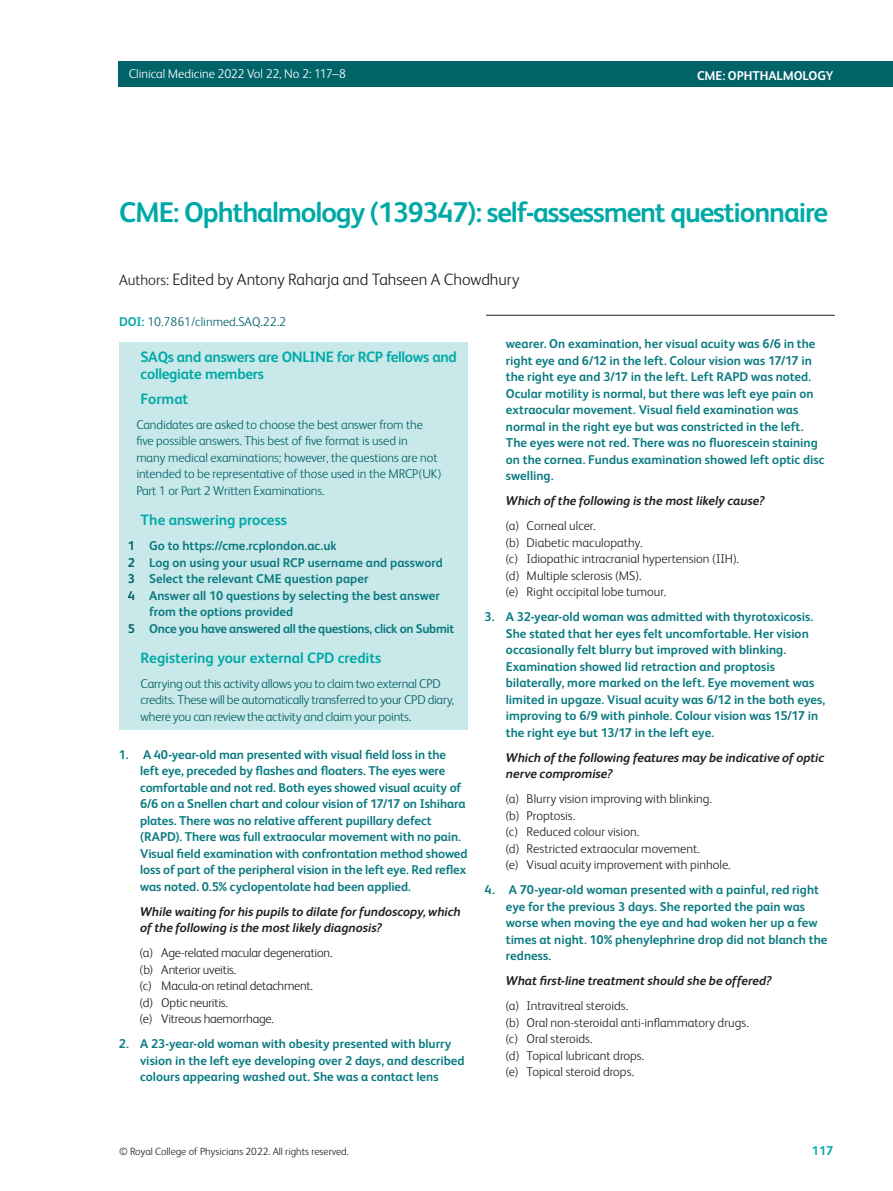
<style>
.page{position:relative;width:893px;height:1191px;background:#fff}
.page>*{position:absolute;margin:0;border:0;box-sizing:border-box;transform-origin:0 0}
.t1{font:700 28.5px "FS Albert";letter-spacing:-.04em;color:#00a9a7}
.front_article-meta_C{font:300 16.5px "FS Albert";letter-spacing:-.005em;color:#231f20}
.SAQs_box_head{font:700 15px "FS Albert";letter-spacing:-.005em;color:#00a9a7}
.article-meta_permiss{font:700 15px/16.5px "FS Albert";letter-spacing:-.02em;color:#00a9a7}
.SAQs_number_list{font:700 12.75px/16.5px "FS Albert";color:#0a7b81}
.SAQs_alpha_text{font:300 12.75px "FS Albert";letter-spacing:-.005em;color:#231f20}
.body_sec_P_noIndent{font:700 12.75px/16.5px "FS Albert";letter-spacing:-.01em;color:#0a7b81}
.article-meta_kwd-gro{font:300 12.75px/16.5px "FS Albert";letter-spacing:-.01em;color:#006368}
.SAQs_bold_text{font:italic 700 12.75px/16.5px "FS Albert";color:#231f20}
.SAQs_box_number{font:700 12.75px/16.5px "FS Albert";color:#0a7b81}
.SAQs_box_text{font:300 12.75px/16.5px "FS Albert";letter-spacing:-.02em;color:#005e63}
.SAQs_box_number-2{font:700 12.75px "FS Albert";letter-spacing:-.02em;color:#0a7b81}
.t2{font:300 12.75px "FS Albert";letter-spacing:-.005em;color:#fff}
.SAQs_alpha_text-2{font:300 12.75px "FS Albert";letter-spacing:-.025em;color:#231f20}
.t3{font:700 12.75px "FS Albert";letter-spacing:-.005em;color:#fff}
.t4{font:700 12.75px "FS Albert";color:#00a9a7}
.t5{font:300 10.5px "FS Albert";color:#231f20}
.s1{font-size:15px}
.s2{font-weight:700;color:#00a9a7}
.s3{color:#005e63}
</style>
<div class="page">
<div style="left:119px;top:62px;width:774px;height:25px;background:#006368"></div>
<hr style="left:486px;top:315px;width:349px;height:1px;background:#231f20">
<div style="left:119px;top:342px;width:349px;height:387px;background:#c9e8e9"></div>
<p class="t2" style="left:129px;top:66px;width:219px">Clinical Medicine 2022 Vol 22, No 2: 117–8</p>
<p class="t3" style="left:697px;top:68px;width:138px">CME: OPHTHALMOLOGY</p>
<p class="t1" style="left:119px;top:196px;width:710px">CME: Ophthalmology (139347): self-assessment questionnaire</p>
<p class="front_article-meta_C" style="left:119px;top:270px;width:402px"><span class="s1">Authors:</span> Edited by Antony Raharja and Tahseen A Chowdhury</p>
<p class="article-meta_kwd-gro" style="left:119px;top:313px;width:169px"><span class="s2">DOI:</span> 10.7861/clinmed.SAQ.22.2</p>
<p class="article-meta_permiss" style="left:141px;top:349px;width:318px">SAQs and answers are ONLINE for RCP fellows and collegiate members</p>
<p class="SAQs_box_head" style="left:141px;top:390px;width:49px">Format</p>
<p class="article-meta_kwd-gro" style="left:136px;top:416px;width:307px">Candidates are asked to choose the best answer from the five possible answers. This best of five format is used in<br>many medical examinations; however, the questions are not intended to be representative of those used in the MRCP(UK)<br>Part 1 or Part 2 Written Examinations.</p>
<p class="SAQs_box_head" style="left:141px;top:511px;width:148px">The answering process</p>
<p class="SAQs_box_number" style="left:128px;top:537px;width:210px"><span class="s3">1</span> Go to https://cme.rcplondon.ac.uk</p>
<p class="SAQs_box_number" style="left:128px;top:554px;width:316px"><span class="s3">2</span> Log on using your usual RCP username and password</p>
<p class="SAQs_box_number" style="left:128px;top:570px;width:242px"><span class="s3">3</span> Select the relevant CME question paper</p>
<p class="SAQs_box_number" style="left:149px;top:587px;width:292px;text-indent:-21px"><span class="s3">4</span> Answer all 10 questions by selecting the best answer from the options provided</p>
<p class="SAQs_box_number-2" style="left:128px;top:621px;width:328px"><span class="s3">5</span> Once you have answered all the questions, click on Submit</p>
<p class="SAQs_box_head" style="left:141px;top:648px;width:242px">Registering your external CPD credits</p>
<p class="SAQs_box_text" style="left:141px;top:675px;width:315px">Carrying out this activity allows you to claim two external CPD credits. These will be automatically transferred to your CPD diary, where you can review the activity and claim your points.</p>
<p class="body_sec_P_noIndent" style="left:140px;top:746px;width:329px;text-indent:-21px">1. A 40-year-old man presented with visual field loss in the left eye, preceded by flashes and floaters. The eyes were comfortable and not red. Both eyes showed visual acuity of 6/6 on a Snellen chart and colour vision of 17/17 on Ishihara plates. There was no relative afferent pupillary defect (RAPD). There was full extraocular movement with no pain.<br>Visual field examination with confrontation method showed loss of part of the peripheral vision in the left eye. Red reflex was noted. 0.5% cyclopentolate had been applied.</p>
<p class="SAQs_bold_text" style="left:140px;top:903px;width:322px">While waiting for his pupils to dilate for fundoscopy, which of the following is the most likely diagnosis?</p>
<p class="SAQs_alpha_text" style="left:140px;top:945px;width:194px">(a) Age-related macular degeneration.</p>
<p class="SAQs_alpha_text-2" style="left:140px;top:962px;width:98px">(b) Anterior uveitis.</p>
<p class="SAQs_alpha_text" style="left:140px;top:978px;width:175px">(c) Macula-on retinal detachment.</p>
<p class="SAQs_alpha_text" style="left:140px;top:995px;width:90px">(d) Optic neuritis.</p>
<p class="SAQs_alpha_text" style="left:140px;top:1011px;width:136px">(e) Vitreous haemorrhage.</p>
<p class="SAQs_number_list" style="left:140px;top:1035px;width:326px;text-indent:-21px">2. A 23-year-old woman with obesity presented with blurry vision in the left eye developing over 2 days, and described colours appearing washed out. She was a contact lens</p>
<p class="SAQs_number_list" style="left:506px;top:335px;width:320px">wearer. On examination, her visual acuity was 6/6 in the right eye and 6/12 in the left. Colour vision was 17/17 in the right eye and 3/17 in the left. Left RAPD was noted.<br>Ocular motility is normal, but there was left eye pain on extraocular movement. Visual field examination was normal in the right eye but was constricted in the left.<br>The eyes were not red. There was no fluorescein staining on the cornea. Fundus examination showed left optic disc swelling.</p>
<p class="SAQs_bold_text" style="left:506px;top:492px;width:260px">Which of the following is the most likely cause?</p>
<p class="SAQs_alpha_text" style="left:505px;top:518px;width:92px">(a) Corneal ulcer.</p>
<p class="SAQs_alpha_text" style="left:505px;top:535px;width:139px">(b) Diabetic maculopathy.</p>
<p class="SAQs_alpha_text" style="left:505px;top:551px;width:235px">(c) Idiopathic intracranial hypertension (IIH).</p>
<p class="SAQs_alpha_text" style="left:505px;top:568px;width:138px">(d) Multiple sclerosis (MS).</p>
<p class="SAQs_alpha_text" style="left:505px;top:584px;width:162px">(e) Right occipital lobe tumour.</p>
<p class="SAQs_number_list" style="left:506px;top:608px;width:321px;text-indent:-21px">3. A 32-year-old woman was admitted with thyrotoxicosis.<br>She stated that her eyes felt uncomfortable. Her vision occasionally felt blurry but improved with blinking.<br>Examination showed lid retraction and proptosis bilaterally, more marked on the left. Eye movement was limited in upgaze. Visual acuity was 6/12 in the both eyes, improving to 6/9 with pinhole. Colour vision was 15/17 in the right eye but 13/17 in the left eye.</p>
<p class="SAQs_bold_text" style="left:506px;top:749px;width:320px">Which of the following features may be indicative of optic nerve compromise?</p>
<p class="SAQs_alpha_text" style="left:505px;top:791px;width:208px">(a) Blurry vision improving with blinking.</p>
<p class="SAQs_alpha_text" style="left:505px;top:808px;width:72px">(b) Proptosis.</p>
<p class="SAQs_alpha_text" style="left:505px;top:824px;width:135px">(c) Reduced colour vision.</p>
<p class="SAQs_alpha_text" style="left:505px;top:841px;width:196px">(d) Restricted extraocular movement.</p>
<p class="SAQs_alpha_text" style="left:505px;top:857px;width:227px">(e) Visual acuity improvement with pinhole.</p>
<p class="SAQs_number_list" style="left:506px;top:881px;width:323px;text-indent:-21px">4. A 70-year-old woman presented with a painful, red right eye for the previous 3 days. She reported the pain was worse when moving the eye and had woken her up a few times at night. 10% phenylephrine drop did not blanch the redness.</p>
<p class="SAQs_bold_text" style="left:506px;top:972px;width:267px">What first-line treatment should she be offered?</p>
<p class="SAQs_alpha_text" style="left:505px;top:998px;width:124px">(a) Intravitreal steroids.</p>
<p class="SAQs_alpha_text" style="left:505px;top:1015px;width:245px">(b) Oral non-steroidal anti-inflammatory drugs.</p>
<p class="SAQs_alpha_text" style="left:505px;top:1031px;width:89px">(c) Oral steroids.</p>
<p class="SAQs_alpha_text" style="left:505px;top:1048px;width:141px">(d) Topical lubricant drops.</p>
<p class="SAQs_alpha_text" style="left:505px;top:1064px;width:130px">(e) Topical steroid drops.</p>
<p class="t5" style="left:119px;top:1145px;width:231px">© Royal College of Physicians 2022. All rights reserved.</p>
<p class="t4" style="left:812px;top:1143px;width:23px">117</p>
</div>
